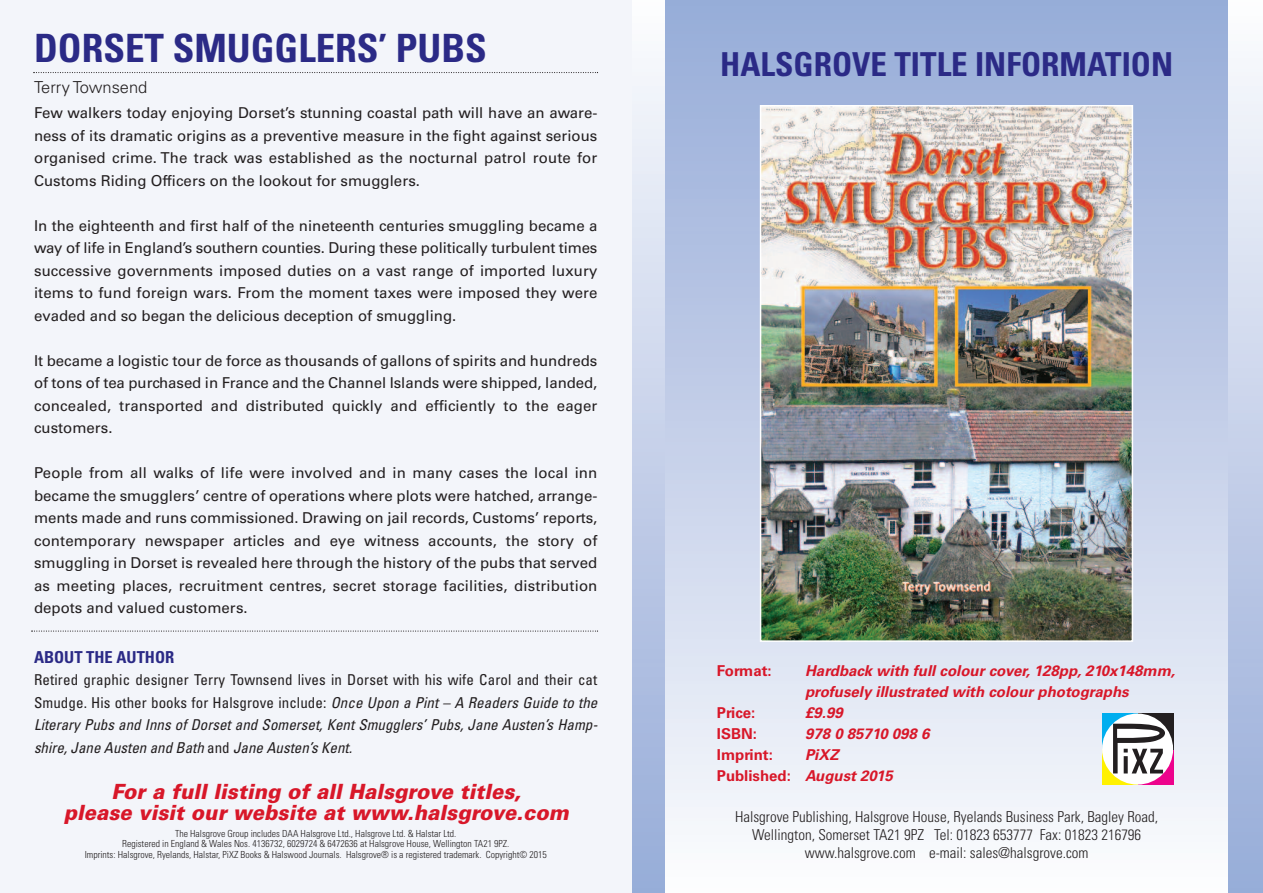
<style>
.page{position:relative;width:1263px;height:893px;background:#fff}
.page>*{position:absolute;margin:0;border:0;box-sizing:border-box;transform-origin:0 0}
.t1{font:700 condensed 39px "Univers LT Std";color:#2b2a86}
.t2{font:700 condensed 33px "Univers LT Std";color:#2b2a86}
.t3{font:italic 900 21px/21px "Univers";letter-spacing:.005em;color:#d81729;text-align:center;scale:.95 1}
.t4{font:700 condensed 16.5px "Univers LT Std";color:#2b2a86}
.t5{font:300 16.5px "Univers";color:#231f20}
.t6{font:15px/22.5px "Univers LT Std";color:#231f20;text-align:justify}
.t7{font:italic condensed 15px/22.5px "Univers LT Std";color:#231f20;text-align:justify}
.t8{font:300 condensed 15px/18px "Univers LT Std";color:#231f20;text-align:center}
.t9{font:italic 700 15px/21px "Univers LT Std";color:#d81729}
.t10{font:700 15px "Univers";color:#d81729}
.t11{font:300 condensed 9.75px/10.5px "Univers";color:#231f20;text-align:center}
.s1{font-style:normal}
.s2{font-family:"Univers LT Std";font-style:italic}
</style>
<div class="page">
<div style="left:631px;top:0;width:631px;height:893px;background:linear-gradient(to bottom,#fbfbfd,#94aad7)"></div>
<div style="left:0;top:0;width:631px;height:893px;background:#f3f5fa"></div>
<div style="left:665px;top:0;width:563px;height:893px;background:linear-gradient(to bottom,#95aad7,#fafbfd)"></div>
<div style="left:1137px;top:749px;width:36px;height:36px;background:#ed028c"></div>
<div style="left:1137px;top:713px;width:36px;height:36px;background:#231f20"></div>
<div style="left:1102px;top:713px;width:35px;height:36px;background:#00aeef"></div>
<div style="left:1102px;top:749px;width:35px;height:36px;background:#fff101"></div>
<div style="left:1102px;top:713px;width:71px;height:72px;background:#fff;border-radius:50%"></div>
<svg style="left:1113px;top:724px;width:52px;height:49px"></svg>
<svg style="left:31px;top:630px;width:567px;height:2px"></svg>
<svg style="left:33px;top:72px;width:565px;height:1px"></svg>
<img style="left:763px;top:108px;width:367px;height:531px">
<div style="left:760px;top:105px;width:373px;height:537px;border:2px solid #fff"></div>
<h1 class="t1" style="left:34px;top:34px;width:454px">DORSET SMUGGLERS’ PUBS</h1>
<p class="t5" style="left:34px;top:81px;width:115px">Terry Townsend</p>
<p class="t6" style="left:34px;top:103px;width:565px">Few walkers today enjoying Dorset’s stunning coastal path will have an aware&shy;ness of its dramatic origins as a preventive measure in the fight against serious organised crime. The track was established as the nocturnal patrol route for Customs Riding Officers on the lookout for smugglers.</p>
<p class="t6" style="left:34px;top:216px;width:565px">In the eighteenth and first half of the nineteenth centuries smuggling became a way of life in England’s southern counties. During these politically turbulent times successive governments imposed duties on a vast range of imported luxury items to fund foreign wars. From the moment taxes were imposed they were evaded and so began the delicious deception of smuggling.</p>
<p class="t6" style="left:34px;top:351px;width:565px">It became a logistic tour de force as thousands of gallons of spirits and hundreds of tons of tea purchased in France and the Channel Islands were shipped, landed, concealed, transported and distributed quickly and efficiently to the eager customers.</p>
<p class="t6" style="left:34px;top:463px;width:565px">People from all walks of life were involved and in many cases the local inn became the smugglers’ centre of operations where plots were hatched, arrange&shy;ments made and runs commissioned. Drawing on jail records, Customs’ reports, contemporary newspaper articles and eye witness accounts, the story of smuggling in Dorset is revealed here through the history of the pubs that served as meeting places, recruitment centres, secret storage facilities, distribution depots and valued customers.</p>
<p class="t4" style="left:34px;top:651px;width:142px">ABOUT THE AUTHOR</p>
<p class="t7" style="left:34px;top:670px;width:565px"><span class="s1">Retired graphic designer Terry Townsend lives in Dorset with his wife Carol and their cat Smudge. His other books for Halsgrove include:</span> Once Upon a Pint – A Readers Guide to the Literary Pubs and Inns of Dorset and Somerset, Kent Smugglers’ Pubs, Jane Austen’s Hamp&shy;shire, Jane Austen and Bath <span class="s1">and</span> Jane Austen’s Kent.</p>
<h3 class="t3" style="left:64px;top:783px;width:533px">For a full listing of all Halsgrove titles,<br>please visit our website at www.halsgrove.com</h3>
<p class="t11" style="left:85px;top:829px;width:463px">The Halsgrove Group includes DAA Halsgrove Ltd., Halsgrove Ltd. &amp; Halstar Ltd.<br>Registered in England &amp; Wales Nos. 4136732, 6029724 &amp; 6472636 at Halsgrove House, Wellington TA21 9PZ.<br>Imprints: Halsgrove, Ryelands, Halstar, PiXZ Books &amp; Halswood Journals. Halsgrove® is a registered trademark. Copyright© 2015</p>
<h2 class="t2" style="left:720px;top:53px;width:454px">HALSGROVE TITLE INFORMATION</h2>
<p class="t10" style="left:717px;top:665px;width:56px">Format:</p>
<p class="t9" style="left:805px;top:661px;width:371px">Hardback with full colour cover, 128pp, 210x148mm, profusely illustrated with colour photographs</p>
<p class="t10" style="left:717px;top:707px;width:40px">Price:</p>
<p class="t9" style="left:805px;top:703px;width:39px">£9.99</p>
<p class="t10" style="left:717px;top:728px;width:41px">ISBN:</p>
<p class="t9" style="left:805px;top:724px;width:126px">978 0 85710 098 6</p>
<p class="t10" style="left:717px;top:749px;width:58px">Imprint:</p>
<p class="t9" style="left:805px;top:745px;width:35px">PiXZ</p>
<p class="t10" style="left:717px;top:770px;width:177px">Published: <span class="s2">August 2015</span></p>
<p class="t8" style="left:735px;top:809px;width:425px">Halsgrove Publishing, Halsgrove House, Ryelands Business Park, Bagley Road,<br>Wellington, Somerset TA21 9PZ Tel: 01823 653777 Fax: 01823 216796 www.halsgrove.com e-mail: sales@halsgrove.com</p>
</div>
